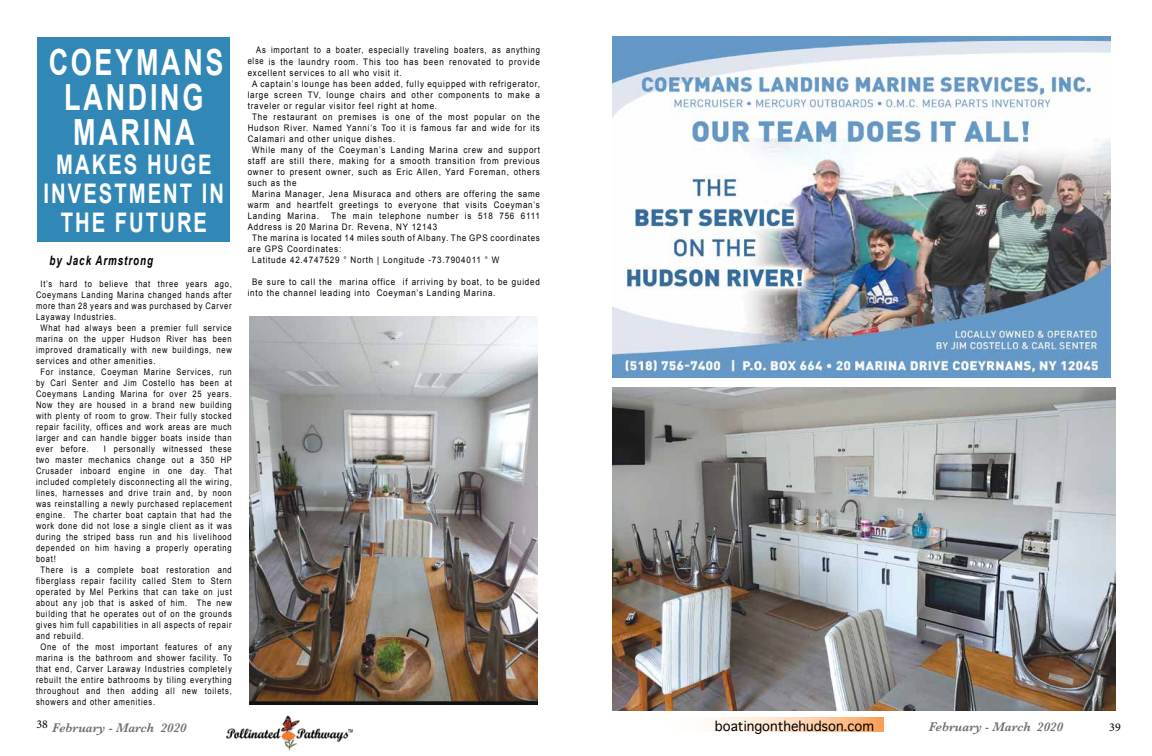
<style>
.page{position:relative;width:1152px;height:756px;background:#fff}
.page>*{position:absolute;margin:0;border:0;box-sizing:border-box;transform-origin:0 0}
.t1{font:700 36px/35px "Arial";letter-spacing:.1em;color:#fff;text-align:center;scale:.75 1}
.t2{font:700 27px/29px "Arial";letter-spacing:.1em;color:#fff;text-align:center;scale:.75 1}
.t3{font:italic 600 13px "Baskerville";color:#6d6e71}
.t4{font:13px "Geneva";color:#000}
.t5{font:italic 700 13px "Arial";letter-spacing:.1em;color:#000;scale:.75 1}
.t6{font:12px "Minion Pro";color:#000}
.t7{font:9px "Arial";letter-spacing:.1em;color:#000;scale:.84 1}
.t8{font:9px/11px "Arial";letter-spacing:.1em;color:#000;scale:.89 1}
.t9{font:8px "Arial";color:#000;scale:.75 1}
</style>
<div class="page">
<svg style="left:707px;top:717px;width:176px;height:15px"></svg>
<img style="left:226px;top:715px;width:123px;height:36px">
<div style="left:38px;top:37px;width:192px;height:205px;background:#3188b7"></div>
<img style="left:612px;top:36px;width:498px;height:342px">
<img style="left:612px;top:387px;width:504px;height:324px">
<img style="left:250px;top:317px;width:288px;height:387px">
<h1 class="t1" style="left:49px;top:46px;width:235px">COEYMANS<br>LANDING<br>MARINA</h1>
<h2 class="t2" style="left:44px;top:151px;width:242px">MAKES HUGE<br>INVESTMENT IN<br>THE FUTURE</h2>
<h3 class="t5" style="left:50px;top:252px;width:140px">by Jack Armstrong</h3>
<p class="t7" style="left:40px;top:278px;width:229px">It’s hard to believe that three years ago,</p>
<p class="t7" style="left:36px;top:289px;width:235px">Coeymans Landing Marina changed hands after</p>
<p class="t7" style="left:36px;top:300px;width:235px">more than 28 years and was purchased by Carver</p>
<p class="t7" style="left:36px;top:311px;width:97px">Layaway Industries.</p>
<p class="t7" style="left:40px;top:322px;width:229px">What had always been a premier full service</p>
<p class="t7" style="left:36px;top:333px;width:235px">marina on the upper Hudson River has been</p>
<p class="t7" style="left:36px;top:344px;width:235px">improved dramatically with new buildings, new</p>
<p class="t7" style="left:36px;top:355px;width:144px">services and other amenities.</p>
<p class="t7" style="left:40px;top:366px;width:229px">For instance, Coeyman Marine Services, run</p>
<p class="t7" style="left:36px;top:377px;width:235px">by Carl Senter and Jim Costello has been at</p>
<p class="t7" style="left:36px;top:388px;width:235px">Coeymans Landing Marina for over 25 years.</p>
<p class="t7" style="left:36px;top:399px;width:235px">Now they are housed in a brand new building</p>
<p class="t7" style="left:36px;top:410px;width:235px">with plenty of room to grow. Their fully stocked</p>
<p class="t7" style="left:36px;top:421px;width:235px">repair facility, offices and work areas are much</p>
<p class="t7" style="left:36px;top:432px;width:235px">larger and can handle bigger boats inside than</p>
<p class="t7" style="left:36px;top:443px;width:64px">ever before.</p>
<p class="t7" style="left:104px;top:443px;width:154px">I personally witnessed these</p>
<p class="t7" style="left:36px;top:454px;width:235px">two master mechanics change out a 350 HP</p>
<p class="t7" style="left:36px;top:465px;width:235px">Crusader inboard engine in one day. That</p>
<p class="t7" style="left:36px;top:476px;width:235px">included completely disconnecting all the wiring,</p>
<p class="t7" style="left:36px;top:487px;width:235px">lines, harnesses and drive train and, by noon</p>
<p class="t7" style="left:36px;top:498px;width:235px">was reinstalling a newly purchased replacement</p>
<p class="t7" style="left:36px;top:509px;width:235px">engine. The charter boat captain that had the</p>
<p class="t7" style="left:36px;top:520px;width:235px">work done did not lose a single client as it was</p>
<p class="t7" style="left:36px;top:531px;width:235px">during the striped bass run and his livelihood</p>
<p class="t7" style="left:36px;top:542px;width:235px">depended on him having a properly operating</p>
<p class="t7" style="left:36px;top:553px;width:25px">boat!</p>
<p class="t7" style="left:40px;top:564px;width:229px">There is a complete boat restoration and</p>
<p class="t7" style="left:36px;top:575px;width:235px">fiberglass repair facility called Stem to Stern</p>
<p class="t7" style="left:36px;top:586px;width:235px">operated by Mel Perkins that can take on just</p>
<p class="t7" style="left:36px;top:597px;width:235px">about any job that is asked of him. The new</p>
<p class="t7" style="left:36px;top:608px;width:235px">building that he operates out of on the grounds</p>
<p class="t7" style="left:36px;top:619px;width:235px">gives him full capabilities in all aspects of repair</p>
<p class="t7" style="left:36px;top:630px;width:58px">and rebuild.</p>
<p class="t7" style="left:40px;top:641px;width:229px">One of the most important features of any</p>
<p class="t7" style="left:36px;top:652px;width:235px">marina is the bathroom and shower facility. To</p>
<p class="t7" style="left:36px;top:663px;width:235px">that end, Carver Laraway Industries completely</p>
<p class="t7" style="left:36px;top:674px;width:235px">rebuilt the entire bathrooms by tiling everything</p>
<p class="t7" style="left:36px;top:685px;width:235px">throughout and then adding all new toilets,</p>
<p class="t7" style="left:36px;top:696px;width:143px">showers and other amenities.</p>
<p class="t7" style="left:256px;top:44px;width:339px">As important to a boater, especially traveling boaters, as anything</p>
<p class="t7" style="left:248px;top:55px;width:349px">else is the laundry room. This too has been renovated to provide</p>
<p class="t8" style="left:248px;top:67px;width:175px">excellent services to all who visit it.</p>
<p class="t8" style="left:252px;top:78px;width:325px">A captain’s lounge has been added, fully equipped with refrigerator,</p>
<p class="t8" style="left:248px;top:89px;width:330px">large screen TV, lounge chairs and other components to make a</p>
<p class="t8" style="left:248px;top:100px;width:214px">traveler or regular visitor feel right at home.</p>
<p class="t8" style="left:252px;top:111px;width:325px">The restaurant on premises is one of the most popular on the</p>
<p class="t8" style="left:248px;top:122px;width:330px">Hudson River. Named Yanni’s Too it is famous far and wide for its</p>
<p class="t8" style="left:248px;top:133px;width:167px">Calamari and other unique dishes.</p>
<p class="t8" style="left:252px;top:144px;width:325px">While many of the Coeyman’s Landing Marina crew and support</p>
<p class="t8" style="left:248px;top:155px;width:330px">staff are still there, making for a smooth transition from previous</p>
<p class="t8" style="left:248px;top:166px;width:330px">owner to present owner, such as Eric Allen, Yard Foreman, others</p>
<p class="t8" style="left:248px;top:177px;width:57px">such as the</p>
<p class="t8" style="left:252px;top:188px;width:325px">Marina Manager, Jena Misuraca and others are offering the same</p>
<p class="t8" style="left:248px;top:199px;width:330px">warm and heartfelt greetings to everyone that visits Coeyman’s</p>
<p class="t8" style="left:248px;top:210px;width:82px">Landing Marina.</p>
<p class="t8" style="left:331px;top:210px;width:236px">The main telephone number is 518 756 6111</p>
<p class="t8" style="left:248px;top:221px;width:214px">Address is 20 Marina Dr. Revena, NY 12143</p>
<p class="t8" style="left:252px;top:232px;width:325px">The marina is located 14 miles south of Albany. The GPS coordinates</p>
<p class="t8" style="left:248px;top:243px;width:107px">are GPS Coordinates:</p>
<p class="t8" style="left:252px;top:254px;width:279px">Latitude 42.4747529 ° North | Longitude -73.7904011 ° W</p>
<p class="t8" style="left:248px;top:276px;width:330px;text-indent:5px">Be sure to call the marina office if arriving by boat, to be guided into the channel leading into Coeyman’s Landing Marina.</p>
<h3 class="t3" style="left:36px;top:719px;width:152px"><sup>38</sup> February - March 2020</h3>
<h3 class="t4" style="left:715px;top:719px;width:161px">boatingonthehudson.com</h3>
<h3 class="t3" style="left:929px;top:718px;width:136px">February - March 2020</h3>
<h3 class="t6" style="left:1109px;top:719px;width:13px">39</h3>
<p class="t9" style="left:347px;top:727px;width:9px">™</p>
</div>
